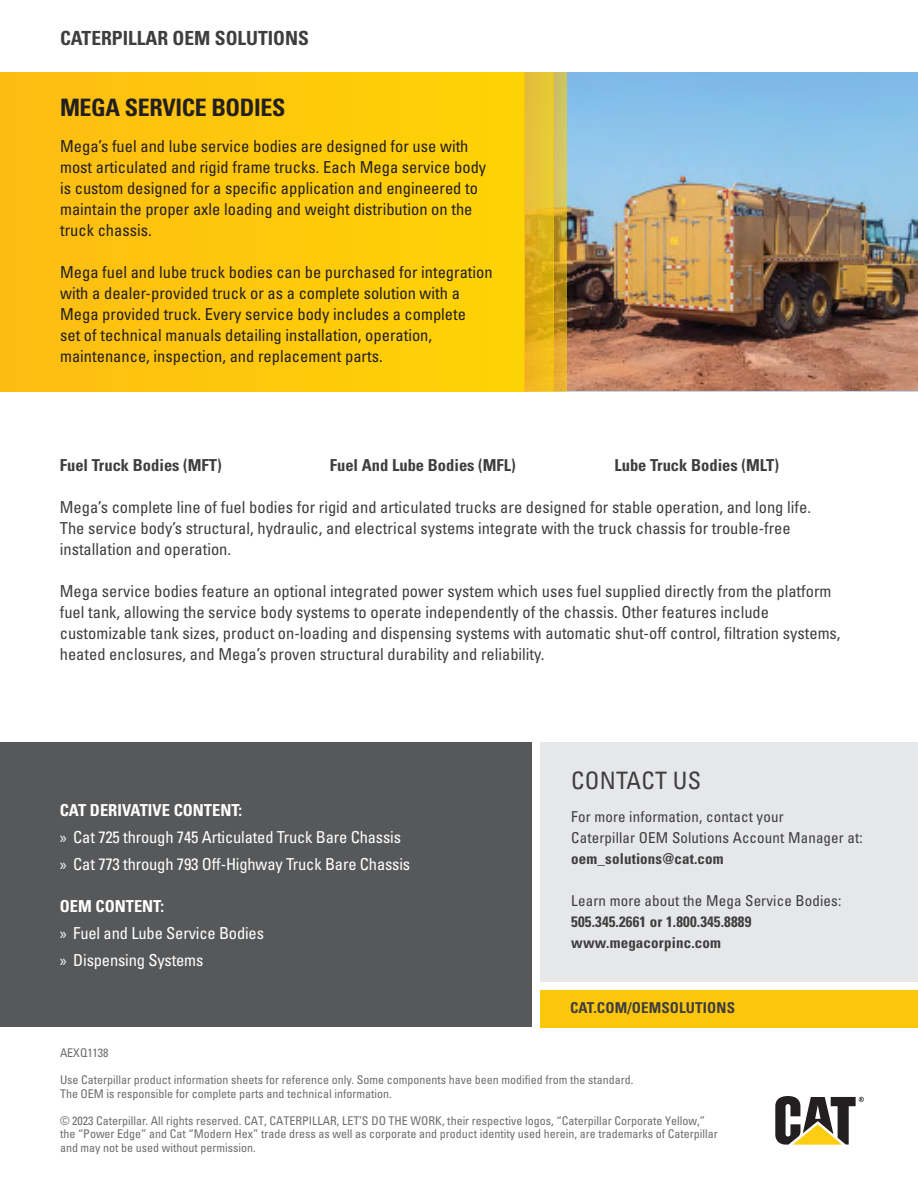
<style>
.page{position:relative;width:918px;height:1188px;background:#fff}
.page>*{position:absolute;margin:0;border:0;box-sizing:border-box;transform-origin:0 0}
.t1{font:700 condensed 24px "Univers LT Std";letter-spacing:-.015em;color:#231f20}
.Bullets{font:condensed 24px "Univers LT Std";letter-spacing:.01em;color:#3e3e3f}
.ProductFamily{font:700 condensed 19.5px "Univers LT Std";color:#3e3e3f}
.Bullets-2{font:condensed 16.5px/21px "Univers LT Std";color:#3e3e3f}
.t2{font:condensed 16.5px/21px "Univers LT Std";color:#231f20}
.t3{font:condensed 16.5px "Univers LT Std";letter-spacing:-.01em;color:#fff}
.Bullets-3{font:700 condensed 16.5px "Univers LT Std";color:#3e3e3f}
.Bullets-4{font:700 condensed 16.5px "Univers LT Std";color:#fff}
.Bullets-5{font:condensed 15px "Univers LT Std";letter-spacing:.01em;color:#3e3e3f}
.Bullets-6{font:700 condensed 15px "Univers LT Std";letter-spacing:.01em;color:#3e3e3f}
.CatRights{font:condensed 12px/13.5px "Univers LT Std";color:#6c6d70}
.s1{font-family:"Myriad Pro";font-stretch:normal}
</style>
<div class="page">
<img style="left:567px;top:72px;width:351px;height:319px">
<div style="left:540px;top:742px;width:378px;height:240px;background:#e6e7e9"></div>
<div style="left:0;top:742px;width:531px;height:286px;background:#57585a"></div>
<div style="left:540px;top:990px;width:378px;height:38px;background:#fec70c"></div>
<svg style="left:775px;top:1096px;width:89px;height:49px"></svg>
<div style="left:0;top:72px;width:524px;height:320px;background:#fec80c"></div>
<svg style="left:524px;top:72px;width:30px;height:319px;background:#e5b924"></svg>
<svg style="left:554px;top:72px;width:13px;height:319px;background:#cdad40"></svg>
<p class="ProductFamily" style="left:60px;top:27px;width:251px">CATERPILLAR OEM SOLUTIONS</p>
<p class="t1" style="left:60px;top:92px;width:227px">MEGA SERVICE BODIES</p>
<p class="t2" style="left:60px;top:136px;width:428px">Mega’s fuel and lube service bodies are designed for use with most articulated and rigid frame trucks. Each Mega service body is custom designed for a specific application and engineered to maintain the proper axle loading and weight distribution on the truck chassis.</p>
<p class="t2" style="left:60px;top:262px;width:434px">Mega fuel and lube truck bodies can be purchased for integration</p>
<p class="t2" style="left:60px;top:283px;width:407px">with a dealer-provided truck or as a complete solution with a Mega provided truck. Every service body includes a complete set of technical manuals detailing installation, operation, maintenance, inspection, and replacement parts.</p>
<p class="Bullets-3" style="left:60px;top:455px;width:163px">Fuel Truck Bodies (MFT)</p>
<p class="Bullets-3" style="left:330px;top:455px;width:188px">Fuel And Lube Bodies (MFL)</p>
<p class="Bullets-3" style="left:614px;top:455px;width:166px">Lube Truck Bodies (MLT)</p>
<p class="Bullets-2" style="left:60px;top:497px;width:753px">Mega’s complete line of fuel bodies for rigid and articulated trucks are designed for stable operation, and long life.</p>
<p class="Bullets-2" style="left:60px;top:518px;width:732px">The service body’s structural, hydraulic, and electrical systems integrate with the truck chassis for trouble-free installation and operation.</p>
<p class="Bullets-2" style="left:60px;top:581px;width:773px">Mega service bodies feature an optional integrated power system which uses fuel supplied directly from the platform</p>
<p class="Bullets-2" style="left:60px;top:602px;width:782px">fuel tank, allowing the service body systems to operate independently of the chassis. Other features include customizable tank sizes, product on-loading and dispensing systems with automatic shut-off control, filtration systems, heated enclosures, and Mega’s proven structural durability and reliability.</p>
<p class="Bullets-4" style="left:60px;top:800px;width:184px">CAT DERIVATIVE CONTENT:</p>
<p class="t3" style="left:60px;top:827px;width:343px"><span class="s1">»</span> Cat 725 through 745 Articulated Truck Bare Chassis</p>
<p class="t3" style="left:60px;top:854px;width:352px"><span class="s1">»</span> Cat 773 through 793 Off-Highway Truck Bare Chassis</p>
<p class="Bullets-4" style="left:60px;top:896px;width:106px">OEM CONTENT:</p>
<p class="t3" style="left:60px;top:923px;width:206px"><span class="s1">»</span> Fuel and Lube Service Bodies</p>
<p class="t3" style="left:60px;top:950px;width:145px"><span class="s1">»</span> Dispensing Systems</p>
<p class="Bullets" style="left:571px;top:765px;width:131px">CONTACT US</p>
<p class="Bullets-5" style="left:571px;top:807px;width:214px">For more information, contact your</p>
<p class="Bullets-5" style="left:571px;top:828px;width:293px">Caterpillar OEM Solutions Account Manager at:</p>
<p class="Bullets-6" style="left:571px;top:849px;width:154px">oem_solutions@cat.com</p>
<p class="Bullets-5" style="left:571px;top:891px;width:272px">Learn more about the Mega Service Bodies:</p>
<p class="Bullets-6" style="left:571px;top:912px;width:182px">505.345.2661 or 1.800.345.8889</p>
<p class="Bullets-6" style="left:571px;top:933px;width:151px">www.megacorpinc.com</p>
<p class="Bullets-6" style="left:570px;top:998px;width:167px">CAT.COM/OEMSOLUTIONS</p>
<p class="CatRights" style="left:60px;top:1046px;width:50px">AEXQ1138</p>
<p class="CatRights" style="left:60px;top:1073px;width:575px">Use Caterpillar product information sheets for reference only. Some components have been modified from the standard.<br>The OEM is responsible for complete parts and technical information.</p>
<p class="CatRights" style="left:60px;top:1114px;width:659px">© 2023 Caterpillar. All rights reserved. CAT, CATERPILLAR, LET’S DO THE WORK, their respective logos, “Caterpillar Corporate Yellow,” the “Power Edge” and Cat “Modern Hex” trade dress as well as corporate and product identity used herein, are trademarks of Caterpillar and may not be used without permission.</p>
</div>
